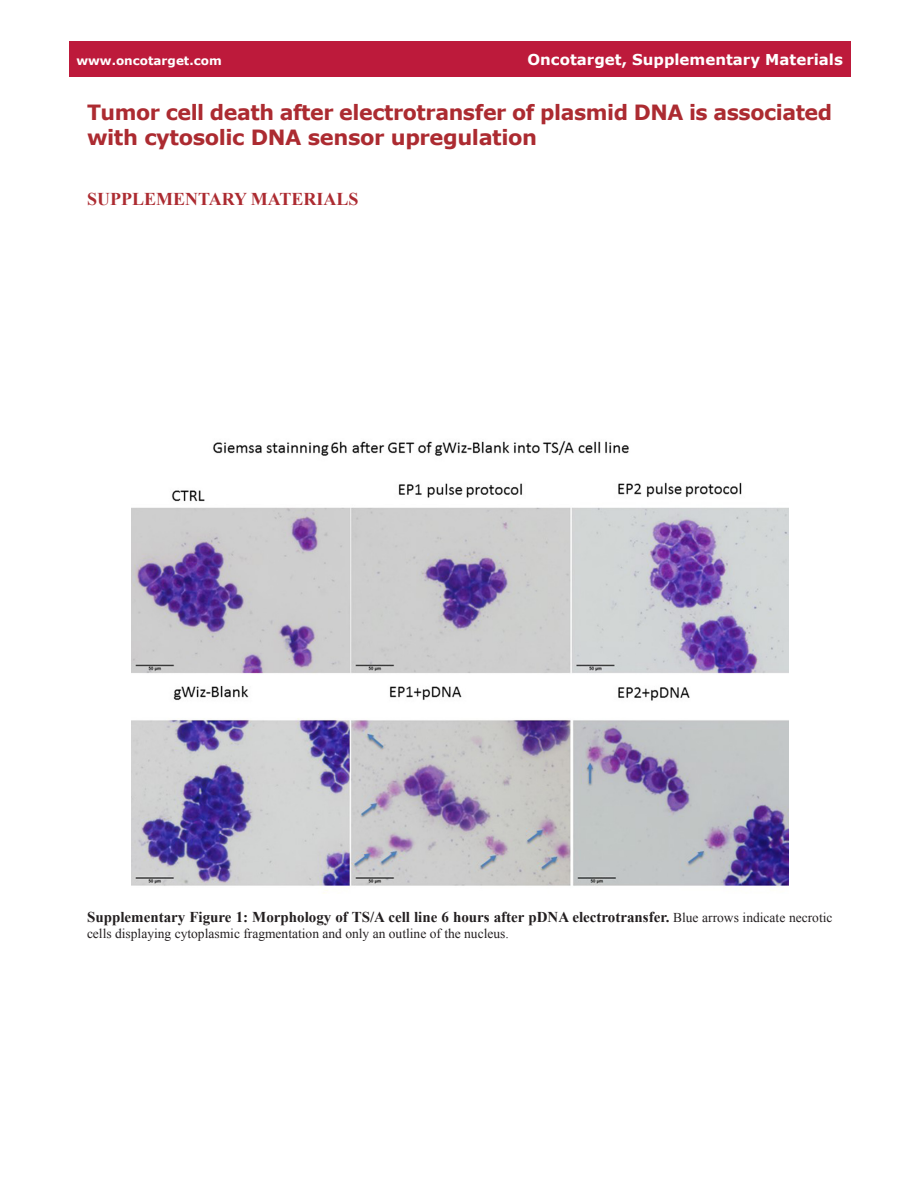
<style>
.page{position:relative;width:918px;height:1188px;background:#fff}
.page>*{position:absolute;margin:0;border:0;box-sizing:border-box;transform-origin:0 0}
.t1{font:700 21px/25.2px "Verdana";letter-spacing:-.02em;color:#ac2b31}
.Heading{font:700 18px "Times New Roman";color:#ac2b31}
.Figuretrx{font:700 15px "Times New Roman";color:#231f20}
.t2{font:700 15px "Verdana";color:#fff}
.Figuretrx-2{font:13.5px "Times New Roman";color:#231f20}
.t3{font:700 12px "Verdana";color:#fff}
.s1{font-weight:400;font-size:13.5px}
</style>
<div class="page">
<div style="left:69px;top:42px;width:781px;height:35px;background:#bd1a3b"></div>
<img style="left:131px;top:441px;width:657px;height:453px">
<p class="t3" style="left:76px;top:52px;width:147px">www.oncotarget.com</p>
<p class="t2" style="left:528px;top:49px;width:317px">Oncotarget, Supplementary Materials</p>
<p class="t1" style="left:87px;top:99px;width:747px">Tumor cell death after electrotransfer of plasmid DNA is associated with cytosolic DNA sensor upregulation</p>
<p class="Heading" style="left:87px;top:186px;width:273px">SUPPLEMENTARY MATERIALS</p>
<p class="Figuretrx" style="left:87px;top:907px;width:747px">Supplementary Figure 1: Morphology of TS/A cell line 6 hours after pDNA electrotransfer. <span class="s1">Blue arrows indicate necrotic</span></p>
<p class="Figuretrx-2" style="left:87px;top:925px;width:423px">cells displaying cytoplasmic fragmentation and only an outline of the nucleus.</p>
</div>
